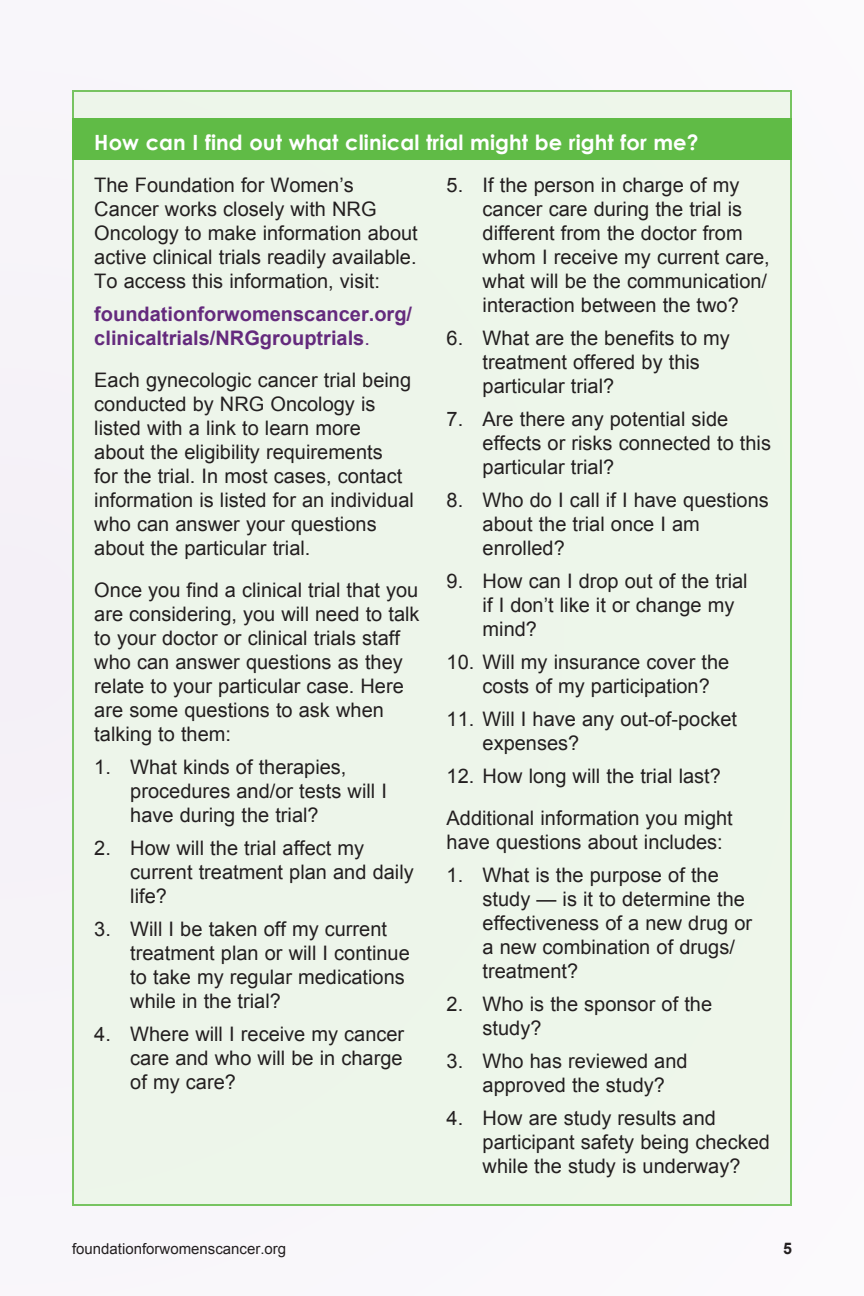
<style>
.page{position:relative;width:864px;height:1296px;background:#f9f7fb}
.page>*{position:absolute;margin:0;border:0;box-sizing:border-box;transform-origin:0 0}
.t1{font:700 21px "Century Gothic";letter-spacing:.005em;color:#fff}
.t2{font:20px/24px "Arial";color:#231f20}
.t3{font:700 20px/24px "Arial";color:#642a7d}
.t4{font:700 16px "Arial";color:#231f20}
.t5{font:15px "Arial";color:#231f20}
.s1{font-weight:400}
</style>
<div class="page">
<div style="left:72px;top:90px;width:720px;height:1116px;background:#ecf6e8;border:2px solid #60bb46"></div>
<div style="left:72px;top:118px;width:720px;height:42px;background:#60bb46"></div>
<p class="t1" style="left:94px;top:129px;width:606px">How can I find out what clinical trial might be right for me?</p>
<p class="t2" style="left:94px;top:173px;width:325px">The Foundation for Women’s Cancer works closely with NRG Oncology to make information about active clinical trials readily available.<br>To access this information, visit:</p>
<p class="t3" style="left:94px;top:302px;width:319px">foundationforwomenscancer.org/ clinicaltrials/NRGgrouptrials<span class="s1">.</span></p>
<p class="t2" style="left:94px;top:368px;width:321px">Each gynecologic cancer trial being conducted by NRG Oncology is listed with a link to learn more about the eligibility requirements<br>for the trial. In most cases, contact information is listed for an individual who can answer your questions about the particular trial.</p>
<p class="t2" style="left:94px;top:578px;width:327px">Once you find a clinical trial that you are considering, you will need to talk to your doctor or clinical trials staff who can answer questions as they relate to your particular case. Here are some questions to ask when talking to them:</p>
<p class="t2" style="left:130px;top:755px;width:258px;text-indent:-36px">1. What kinds of therapies, procedures and/or tests will I have during the trial?</p>
<p class="t2" style="left:130px;top:836px;width:285px;text-indent:-36px">2. How will the trial affect my current treatment plan and daily life?</p>
<p class="t2" style="left:130px;top:917px;width:281px;text-indent:-36px">3. Will I be taken off my current treatment plan or will I continue to take my regular medications while in the trial?</p>
<p class="t2" style="left:130px;top:1022px;width:275px;text-align:justify;text-indent:-36px">4. Where will I receive my cancer care and who will be in charge of my care?</p>
<p class="t2" style="left:483px;top:173px;width:289px;text-indent:-36px">5. If the person in charge of my cancer care during the trial is different from the doctor from whom I receive my current care, what will be the communication/ interaction between the two?</p>
<p class="t2" style="left:483px;top:326px;width:249px;text-indent:-36px">6. What are the benefits to my treatment offered by this particular trial?</p>
<p class="t2" style="left:483px;top:407px;width:290px;text-indent:-36px">7. Are there any potential side effects or risks connected to this particular trial?</p>
<p class="t2" style="left:483px;top:488px;width:288px;text-indent:-36px">8. Who do I call if I have questions about the trial once I am enrolled?</p>
<p class="t2" style="left:483px;top:569px;width:267px;text-indent:-36px">9. How can I drop out of the trial if I don’t like it or change my mind?</p>
<p class="t2" style="left:483px;top:650px;width:248px;text-indent:-36px">10. Will my insurance cover the costs of my participation?</p>
<p class="t2" style="left:483px;top:707px;width:256px;text-indent:-36px">11. Will I have any out-of-pocket expenses?</p>
<p class="t2" style="left:447px;top:755px;width:288px;line-height:42px">12. How long will the trial last?<br>Additional information you might</p>
<p class="t2" style="left:447px;top:830px;width:278px">have questions about includes:</p>
<p class="t2" style="left:483px;top:863px;width:271px;text-indent:-36px">1. What is the purpose of the study — is it to determine the effectiveness of a new drug or a new combination of drugs/ treatment?</p>
<p class="t2" style="left:483px;top:992px;width:231px;text-indent:-36px">2. Who is the sponsor of the study?</p>
<p class="t2" style="left:483px;top:1049px;width:207px;text-indent:-36px">3. Who has reviewed and approved the study?</p>
<p class="t2" style="left:483px;top:1106px;width:289px;text-indent:-36px">4. How are study results and participant safety being checked while the study is underway?</p>
<p class="t5" style="left:72px;top:1239px;width:216px">foundationforwomenscancer.org</p>
<p class="t4" style="left:783px;top:1237px;width:10px">5</p>
</div>
